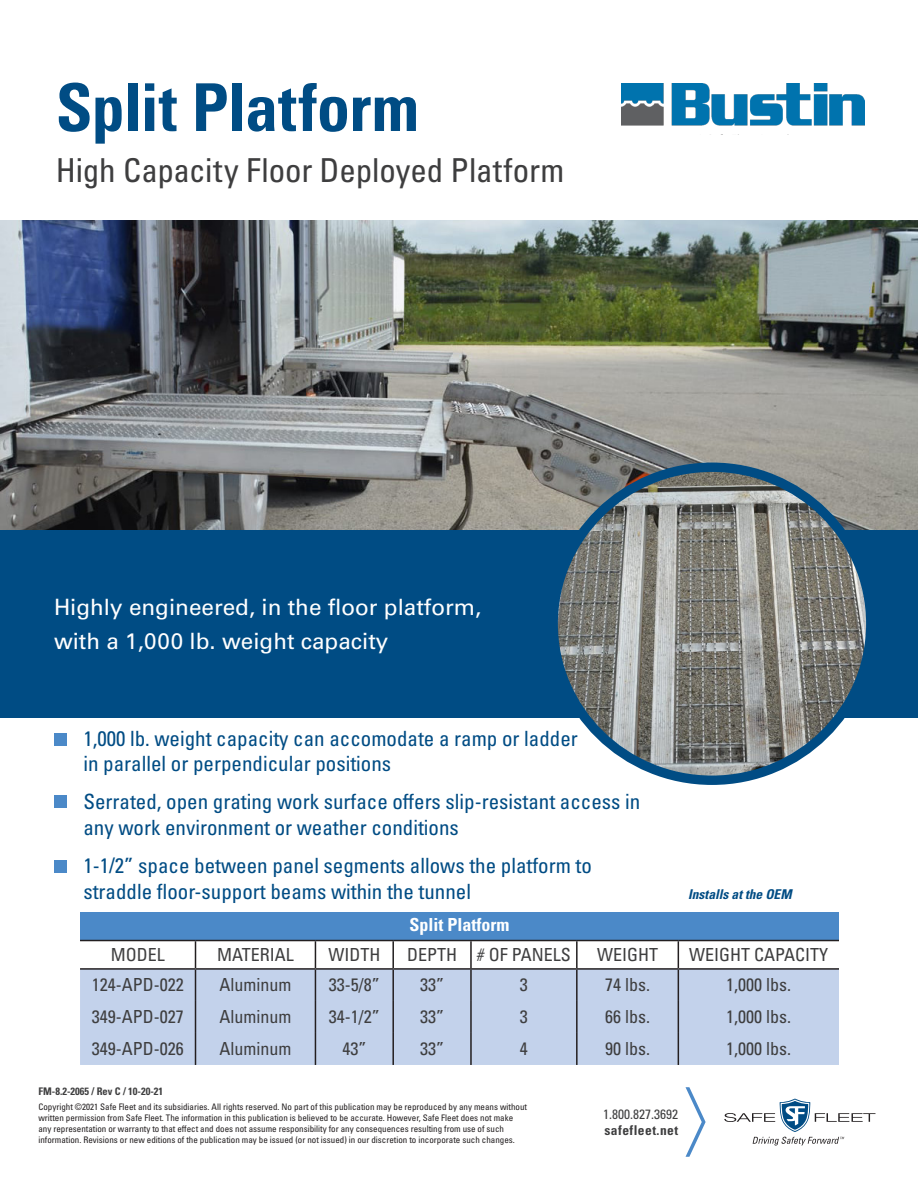
<style>
.page{position:relative;width:918px;height:1188px;background:#fff}
.page>*{position:absolute;margin:0;border:0;box-sizing:border-box;transform-origin:0 0}
.t1{font:700 condensed 66px "Univers LT Pro";letter-spacing:-.01em;color:#004c84}
.t2{font:condensed 33px "Univers LT Pro";letter-spacing:-.005em;color:#3e3e3f}
.t3{font:22.5px/34.5px "Univers LT Pro 55 Roman";color:#fff}
.t4{font:condensed 21px/25.2px "Univers LT Pro";color:#004c84}
.t5{font:condensed 18px "Univers LT Std";color:#3e3e3f}
.t6{font:700 condensed 18px "Univers LT Std";color:#fff}
.t7{font:italic 700 condensed 13.5px "Univers LT Std";color:#004c84}
.t8{font:condensed 13.5px "Univers LT Pro";color:#3e3e3f}
.t9{font:700 condensed 13.5px "Univers LT Pro";letter-spacing:.035em;color:#3e3e3f}
.Heading{font:700 condensed 10.5px "Univers LT Pro";color:#3e3e3f}
.t10{font:condensed 9px/10.8px "Univers LT Pro";color:#231f20}
</style>
<div class="page">
<img style="left:0;top:220px;width:918px;height:310px">
<div style="left:54px;top:795px;width:12px;height:13px;background:#4b89c8"></div>
<div style="left:54px;top:733px;width:12px;height:12px;background:#4b89c8"></div>
<div style="left:0;top:530px;width:918px;height:188px;background:#004c84"></div>
<img style="left:553px;top:467px;width:318px;height:311px">
<div style="left:548px;top:463px;width:327px;height:322px;border:9px solid #004c84;border-radius:50%"></div>
<svg style="left:724px;top:1098px;width:151px;height:48px"></svg>
<svg style="left:686px;top:1087px;width:20px;height:70px"></svg>
<img style="left:621px;top:83px;width:243px;height:43px">
<div style="left:80px;top:912px;width:759px;height:29px;background:#4b89c8"></div>
<div style="left:80px;top:970px;width:759px;height:95px;background:#c3d2eb"></div>
<hr style="left:80px;top:940px;width:116px;height:1px;background:#231f20">
<hr style="left:196px;top:940px;width:119px;height:1px;background:#231f20">
<svg style="left:195px;top:941px;width:1px;height:27px"></svg>
<hr style="left:315px;top:940px;width:78px;height:1px;background:#231f20">
<svg style="left:315px;top:941px;width:1px;height:27px"></svg>
<hr style="left:393px;top:940px;width:78px;height:1px;background:#231f20">
<hr style="left:392px;top:941px;width:2px;height:27px;background:#231f20">
<hr style="left:471px;top:940px;width:106px;height:1px;background:#231f20">
<hr style="left:470px;top:941px;width:2px;height:27px;background:#231f20">
<hr style="left:577px;top:940px;width:101px;height:1px;background:#231f20">
<hr style="left:576px;top:941px;width:2px;height:27px;background:#231f20">
<hr style="left:678px;top:940px;width:161px;height:1px;background:#231f20">
<svg style="left:678px;top:941px;width:1px;height:27px"></svg>
<hr style="left:80px;top:968px;width:116px;height:2px;background:#231f20">
<hr style="left:196px;top:968px;width:119px;height:2px;background:#231f20">
<hr style="left:195px;top:970px;width:1px;height:31px;background:#231f20">
<hr style="left:315px;top:968px;width:78px;height:2px;background:#231f20">
<hr style="left:315px;top:970px;width:1px;height:31px;background:#231f20">
<hr style="left:393px;top:968px;width:78px;height:2px;background:#231f20">
<hr style="left:392px;top:970px;width:2px;height:31px;background:#231f20">
<hr style="left:471px;top:968px;width:106px;height:2px;background:#231f20">
<hr style="left:470px;top:970px;width:2px;height:31px;background:#231f20">
<hr style="left:577px;top:968px;width:101px;height:2px;background:#231f20">
<hr style="left:576px;top:970px;width:2px;height:31px;background:#231f20">
<hr style="left:678px;top:968px;width:161px;height:2px;background:#231f20">
<hr style="left:678px;top:970px;width:1px;height:31px;background:#231f20">
<hr style="left:195px;top:1001px;width:1px;height:32px;background:#231f20">
<hr style="left:315px;top:1001px;width:1px;height:32px;background:#231f20">
<hr style="left:392px;top:1001px;width:2px;height:32px;background:#231f20">
<hr style="left:470px;top:1001px;width:2px;height:32px;background:#231f20">
<hr style="left:576px;top:1001px;width:2px;height:32px;background:#231f20">
<hr style="left:678px;top:1001px;width:1px;height:32px;background:#231f20">
<hr style="left:195px;top:1033px;width:1px;height:32px;background:#231f20">
<hr style="left:315px;top:1033px;width:1px;height:32px;background:#231f20">
<hr style="left:392px;top:1033px;width:2px;height:32px;background:#231f20">
<hr style="left:470px;top:1033px;width:2px;height:32px;background:#231f20">
<hr style="left:576px;top:1033px;width:2px;height:32px;background:#231f20">
<hr style="left:678px;top:1033px;width:1px;height:32px;background:#231f20">
<div style="left:54px;top:860px;width:12px;height:12px;background:#4b89c8"></div>
<p class="t1" style="left:56px;top:67px;width:365px">Split Platform</p>
<p class="t2" style="left:56px;top:149px;width:510px">High Capacity Floor Deployed Platform</p>
<p class="t3" style="left:54px;top:588px;width:429px">Highly engineered, in the floor platform, with a 1,000 lb. weight capacity</p>
<p class="t4" style="left:83px;top:725px;width:496px">1,000 lb. weight capacity can accomodate a ramp or ladder in parallel or perpendicular positions</p>
<p class="t4" style="left:83px;top:789px;width:559px">Serrated, open grating work surface offers slip-resistant access in any work environment or weather conditions</p>
<p class="t4" style="left:83px;top:853px;width:510px">1-1/2” space between panel segments allows the platform to straddle floor-support beams within the tunnel</p>
<p class="t6" style="left:410px;top:914px;width:102px">Split Platform</p>
<p class="t7" style="left:688px;top:886px;width:105px">Installs at the OEM</p>
<p class="t5" style="left:111px;top:943px;width:55px">MODEL</p>
<p class="t5" style="left:217px;top:943px;width:78px">MATERIAL</p>
<p class="t5" style="left:328px;top:943px;width:54px">WIDTH</p>
<p class="t5" style="left:407px;top:943px;width:52px">DEPTH</p>
<p class="t5" style="left:477px;top:943px;width:95px"># OF PANELS</p>
<p class="t5" style="left:597px;top:943px;width:63px">WEIGHT</p>
<p class="t5" style="left:689px;top:943px;width:141px">WEIGHT CAPACITY</p>
<p class="t5" style="left:92px;top:974px;width:93px">124-APD-022</p>
<p class="t5" style="left:219px;top:974px;width:73px">Aluminum</p>
<p class="t5" style="left:329px;top:974px;width:52px">33-5/8”</p>
<p class="t5" style="left:420px;top:974px;width:25px">33”</p>
<p class="t5" style="left:520px;top:974px;width:9px">3</p>
<p class="t5" style="left:605px;top:974px;width:46px">74 lbs.</p>
<p class="t5" style="left:726px;top:974px;width:66px">1,000 lbs.</p>
<p class="t5" style="left:92px;top:1006px;width:93px">349-APD-027</p>
<p class="t5" style="left:219px;top:1006px;width:73px">Aluminum</p>
<p class="t5" style="left:329px;top:1006px;width:52px">34-1/2”</p>
<p class="t5" style="left:420px;top:1006px;width:25px">33”</p>
<p class="t5" style="left:520px;top:1006px;width:9px">3</p>
<p class="t5" style="left:605px;top:1006px;width:46px">66 lbs.</p>
<p class="t5" style="left:726px;top:1006px;width:66px">1,000 lbs.</p>
<p class="t5" style="left:92px;top:1038px;width:93px">349-APD-026</p>
<p class="t5" style="left:219px;top:1038px;width:73px">Aluminum</p>
<p class="t5" style="left:342px;top:1038px;width:25px">43”</p>
<p class="t5" style="left:420px;top:1038px;width:25px">33”</p>
<p class="t5" style="left:520px;top:1038px;width:9px">4</p>
<p class="t5" style="left:605px;top:1038px;width:46px">90 lbs.</p>
<p class="t5" style="left:726px;top:1038px;width:66px">1,000 lbs.</p>
<p class="Heading" style="left:38px;top:1085px;width:126px">FM-8.2-2065 / Rev C / 10-20-21</p>
<p class="t10" style="left:38px;top:1102px;width:490px">Copyright ©2021 Safe Fleet and its subsidiaries. All rights reserved. No part of this publication may be reproduced by any means without written permission from Safe Fleet. The information in this publication is believed to be accurate. However, Safe Fleet does not make any representation or warranty to that effect and does not assume responsibility for any consequences resulting from use of such information. Revisions or new editions of the publication may be issued (or not issued) in our discretion to incorporate such changes.</p>
<p class="t8" style="left:603px;top:1105px;width:76px">1.800.827.3692</p>
<p class="t9" style="left:604px;top:1122px;width:75px">safefleet.net</p>
</div>
